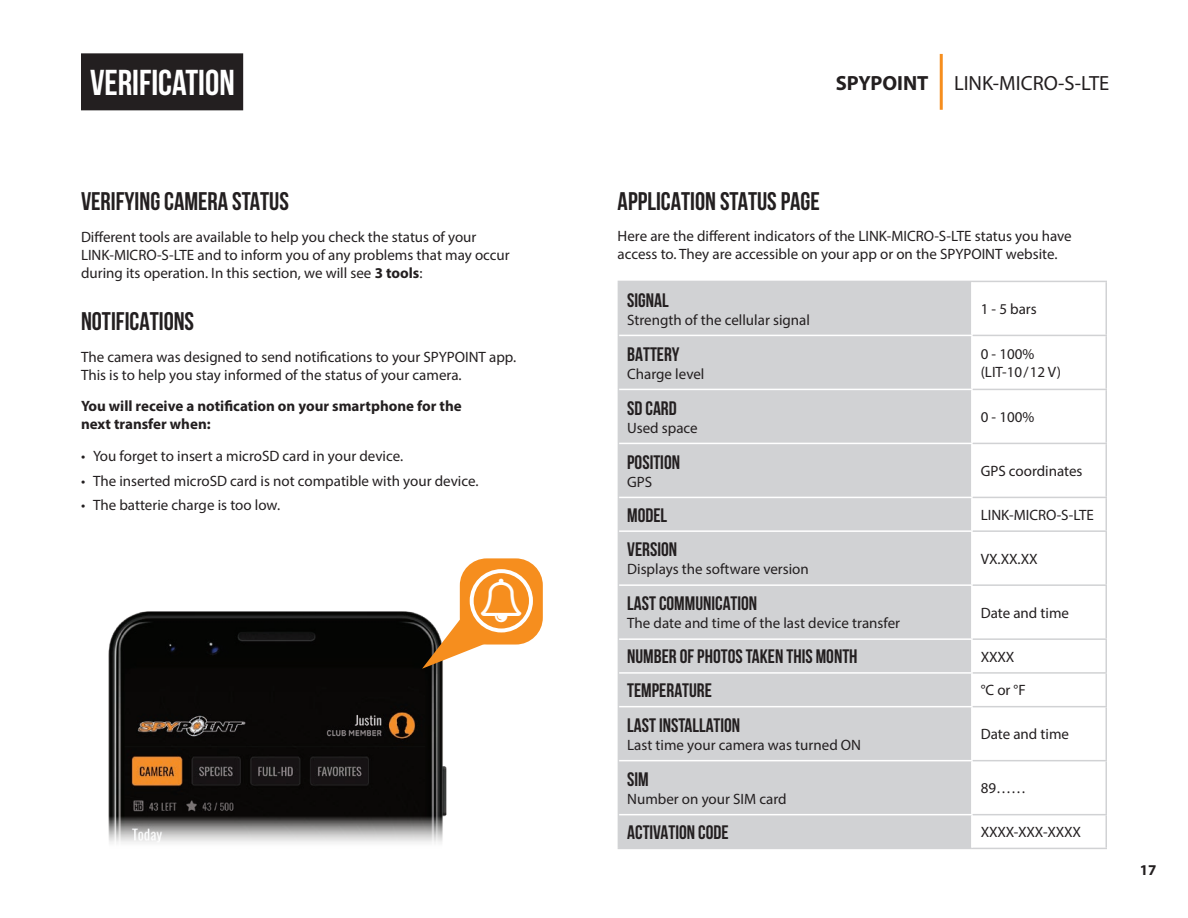
<style>
.page{position:relative;width:1188px;height:918px;background:#fff}
.page>*{position:absolute;margin:0;border:0;box-sizing:border-box;transform-origin:0 0}
.t1{font:700 36px "Bebas Neue";color:#fff}
.t2{font:700 25.5px "Bebas Neue";color:#231f20}
.t3{font:20.55px "Myriad Pro";color:#231f20}
.t4{font:700 20.55px "Myriad Pro";color:#231f20}
.t5{font:700 19.5px "Bebas Neue";color:#231f20}
.t6{font:15px/18px "Myriad Pro";color:#231f20}
.t7{font:700 15px/18px "Myriad Pro";color:#231f20}
.s1{font-weight:700}
</style>
<div class="page">
<hr style="left:940px;top:54px;width:3px;height:56px;background:#f68e1e">
<div style="left:619px;top:282px;width:352px;height:566px;background:#d1d2d4"></div>
<svg style="left:973px;top:282px;width:133px;height:566px"></svg>
<hr style="left:618px;top:281px;width:354px;height:1px;background:#d1d2d4">
<hr style="left:618px;top:282px;width:1px;height:53px;background:#d1d2d4">
<hr style="left:618px;top:335px;width:1px;height:54px;background:#d1d2d4">
<hr style="left:618px;top:389px;width:1px;height:54px;background:#d1d2d4">
<hr style="left:618px;top:443px;width:1px;height:54px;background:#d1d2d4">
<hr style="left:618px;top:497px;width:1px;height:34px;background:#d1d2d4">
<hr style="left:618px;top:531px;width:1px;height:54px;background:#d1d2d4">
<hr style="left:618px;top:585px;width:1px;height:54px;background:#d1d2d4">
<hr style="left:618px;top:639px;width:1px;height:34px;background:#d1d2d4">
<hr style="left:618px;top:673px;width:1px;height:34px;background:#d1d2d4">
<hr style="left:618px;top:707px;width:1px;height:54px;background:#d1d2d4">
<hr style="left:618px;top:761px;width:1px;height:54px;background:#d1d2d4">
<hr style="left:618px;top:815px;width:1px;height:33px;background:#d1d2d4">
<hr style="left:618px;top:848px;width:354px;height:1px;background:#d1d2d4">
<hr style="left:619px;top:335px;width:354px;height:1px;background:#fff">
<hr style="left:619px;top:389px;width:354px;height:1px;background:#fff">
<hr style="left:619px;top:443px;width:354px;height:1px;background:#fff">
<hr style="left:619px;top:497px;width:354px;height:1px;background:#fff">
<hr style="left:619px;top:530px;width:354px;height:2px;background:#fff">
<hr style="left:619px;top:584px;width:354px;height:2px;background:#fff">
<hr style="left:619px;top:638px;width:354px;height:2px;background:#fff">
<hr style="left:619px;top:672px;width:354px;height:2px;background:#fff">
<hr style="left:619px;top:706px;width:354px;height:1px;background:#fff">
<hr style="left:619px;top:760px;width:354px;height:1px;background:#fff">
<hr style="left:619px;top:814px;width:354px;height:1px;background:#fff">
<hr style="left:972px;top:281px;width:135px;height:1px;background:#d1d2d4">
<hr style="left:1106px;top:282px;width:1px;height:53px;background:#d1d2d4">
<hr style="left:973px;top:335px;width:134px;height:1px;background:#d1d2d4">
<hr style="left:1106px;top:336px;width:1px;height:53px;background:#d1d2d4">
<hr style="left:973px;top:389px;width:134px;height:1px;background:#d1d2d4">
<hr style="left:1106px;top:390px;width:1px;height:53px;background:#d1d2d4">
<hr style="left:973px;top:443px;width:134px;height:1px;background:#d1d2d4">
<hr style="left:1106px;top:444px;width:1px;height:53px;background:#d1d2d4">
<hr style="left:973px;top:497px;width:134px;height:1px;background:#d1d2d4">
<hr style="left:1106px;top:498px;width:1px;height:32px;background:#d1d2d4">
<hr style="left:973px;top:530px;width:134px;height:2px;background:#d1d2d4">
<hr style="left:1106px;top:532px;width:1px;height:52px;background:#d1d2d4">
<hr style="left:973px;top:584px;width:134px;height:2px;background:#d1d2d4">
<hr style="left:1106px;top:586px;width:1px;height:52px;background:#d1d2d4">
<hr style="left:973px;top:638px;width:134px;height:2px;background:#d1d2d4">
<hr style="left:1106px;top:640px;width:1px;height:32px;background:#d1d2d4">
<hr style="left:973px;top:672px;width:134px;height:2px;background:#d1d2d4">
<hr style="left:1106px;top:674px;width:1px;height:32px;background:#d1d2d4">
<hr style="left:973px;top:706px;width:134px;height:1px;background:#d1d2d4">
<hr style="left:1106px;top:707px;width:1px;height:53px;background:#d1d2d4">
<hr style="left:973px;top:760px;width:134px;height:1px;background:#d1d2d4">
<hr style="left:1106px;top:761px;width:1px;height:53px;background:#d1d2d4">
<hr style="left:973px;top:814px;width:134px;height:1px;background:#d1d2d4">
<hr style="left:1106px;top:815px;width:1px;height:33px;background:#d1d2d4">
<hr style="left:972px;top:848px;width:135px;height:1px;background:#d1d2d4">
<div style="left:81px;top:53px;width:162px;height:57px;background:#231f20"></div>
<img style="left:108px;top:611px;width:339px;height:232px">
<div style="left:460px;top:558px;width:83px;height:87px;background:#f68e1e;border-radius:27px"></div>
<div style="left:470px;top:569px;width:63px;height:63px;border:4px solid #fff;border-radius:50%"></div>
<svg style="left:422px;top:579px;width:100px;height:90px"></svg>
<h1 class="t1" style="left:90px;top:63px;width:146px">VERIFICATION</h1>
<h2 class="t2" style="left:81px;top:188px;width:210px">VERIFYING CAMERA STATUS</h2>
<p class="t6" style="left:81px;top:228px;width:430px">Different tools are available to help you check the status of your<br>LINK-MICRO-S-LTE and to inform you of any problems that may occur during its operation. In this section, we will see <span class="s1">3 tools</span>:</p>
<h2 class="t2" style="left:81px;top:308px;width:115px">NOTIFICATIONS</h2>
<p class="t6" style="left:81px;top:348px;width:437px">The camera was designed to send notifications to your SPYPOINT app.<br>This is to help you stay informed of the status of your camera.</p>
<p class="t7" style="left:81px;top:397px;width:382px">You will receive a notification on your smartphone for the next transfer when:</p>
<p class="t6" style="left:81px;top:447px;width:324px">• You forget to insert a microSD card in your device.</p>
<p class="t6" style="left:81px;top:471px;width:399px">• The inserted microSD card is not compatible with your device.</p>
<p class="t6" style="left:81px;top:496px;width:201px">• The batterie charge is too low.</p>
<h3 class="t4" style="left:836px;top:69px;width:94px">SPYPOINT</h3>
<h3 class="t3" style="left:954px;top:70px;width:157px">LINK-MICRO-S-LTE</h3>
<h2 class="t2" style="left:618px;top:187px;width:204px">APPLICATION STATUS PAGE</h2>
<p class="t6" style="left:618px;top:227px;width:456px">Here are the different indicators of the LINK-MICRO-S-LTE status you have access to. They are accessible on your app or on the SPYPOINT website.</p>
<h3 class="t5" style="left:627px;top:289px;width:43px">SIGNAL</h3>
<p class="t6" style="left:627px;top:310px;width:184px">Strength of the cellular signal</p>
<p class="t6" style="left:981px;top:300px;width:58px">1 - 5 bars</p>
<h3 class="t5" style="left:627px;top:343px;width:54px">BATTERY</h3>
<p class="t6" style="left:627px;top:364px;width:79px">Charge level</p>
<h3 class="t5" style="left:627px;top:397px;width:51px">SD CARD</h3>
<p class="t6" style="left:627px;top:418px;width:72px">Used space</p>
<h3 class="t5" style="left:627px;top:451px;width:54px">POSITION</h3>
<p class="t6" style="left:627px;top:472px;width:27px">GPS</p>
<p class="t6" style="left:981px;top:345px;width:82px">0 - 100% (LIT-10/12 V)</p>
<p class="t6" style="left:981px;top:408px;width:55px">0 - 100%</p>
<p class="t6" style="left:981px;top:462px;width:103px">GPS coordinates</p>
<h3 class="t5" style="left:627px;top:504px;width:42px">MODEL</h3>
<p class="t6" style="left:981px;top:506px;width:115px">LINK-MICRO-S-LTE</p>
<h3 class="t5" style="left:627px;top:539px;width:51px">VERSION</h3>
<p class="t6" style="left:627px;top:560px;width:183px">Displays the software version</p>
<p class="t6" style="left:981px;top:550px;width:58px">VX.XX.XX</p>
<h3 class="t5" style="left:627px;top:593px;width:132px">LAST COMMUNICATION</h3>
<p class="t6" style="left:627px;top:614px;width:274px">The date and time of the last device transfer</p>
<p class="t6" style="left:981px;top:604px;width:90px">Date and time</p>
<h3 class="t5" style="left:627px;top:646px;width:232px">NUMBER OF PHOTOS TAKEN THIS MONTH</h3>
<p class="t6" style="left:981px;top:647px;width:35px">XXXX</p>
<h3 class="t5" style="left:627px;top:680px;width:86px">TEMPERATURE</h3>
<p class="t6" style="left:981px;top:681px;width:47px">°C or °F</p>
<h3 class="t5" style="left:627px;top:715px;width:115px">LAST INSTALLATION</h3>
<p class="t6" style="left:627px;top:736px;width:235px">Last time your camera was turned ON</p>
<p class="t6" style="left:981px;top:725px;width:90px">Date and time</p>
<h3 class="t5" style="left:627px;top:769px;width:23px">SIM</h3>
<p class="t6" style="left:627px;top:790px;width:161px">Number on your SIM card</p>
<p class="t6" style="left:981px;top:779px;width:47px">89……</p>
<h3 class="t5" style="left:627px;top:821px;width:103px">ACTIVATION CODE</h3>
<p class="t6" style="left:981px;top:823px;width:102px">XXXX-XXX-XXXX</p>
<p class="t7" style="left:1140px;top:861px;width:18px">17</p>
</div>
